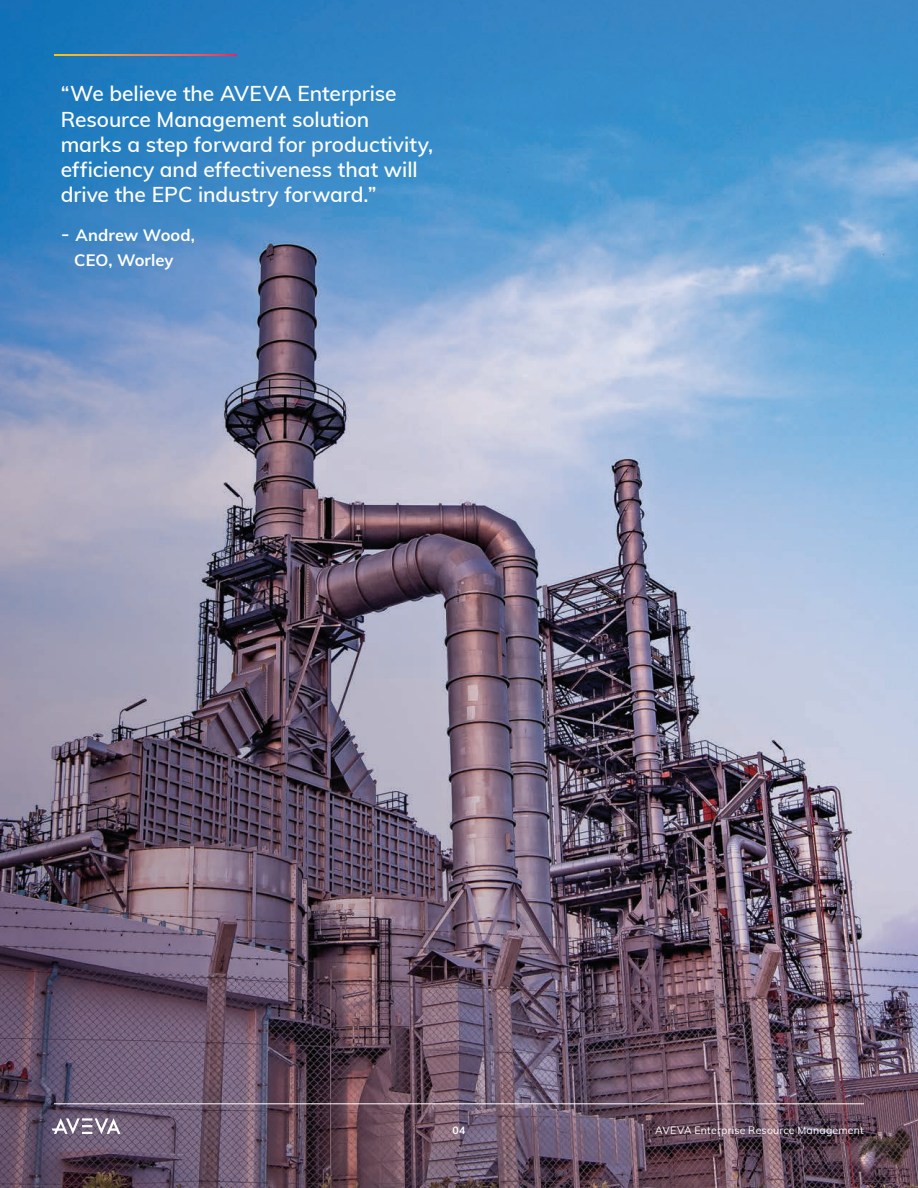
<style>
.page{position:relative;width:918px;height:1188px;background:#fff}
.page>*{position:absolute;margin:0;border:0;box-sizing:border-box;transform-origin:0 0}
.Pull_Quote_Author_Na{font:600 21px/25.2px "Muli";letter-spacing:-.005em;color:#fff}
.Pull_Quote_Author_Na-2{font:700 16.5px/25.2px "Muli";letter-spacing:.005em;color:#fff;text-align:center}
.Interior_Footer_Doc{font:10.5px "Muli";letter-spacing:.02em;color:#fff}
.Interior_Footer_Page{font:700 10.5px "Muli";color:#fff}
.s1{font-weight:600;font-size:21px}
</style>
<div class="page">
<img style="left:0;top:0;width:918px;height:1188px">
<svg style="left:54px;top:54px;width:183px;height:2px"></svg>
<hr style="left:54px;top:1104px;width:810px;height:1px;background:#fff">
<svg style="left:52px;top:1118px;width:68px;height:16px"></svg>
<p class="Pull_Quote_Author_Na" style="left:61px;top:80px;width:374px">“We believe the AVEVA Enterprise Resource Management solution marks a step forward for productivity, efficiency and effectiveness that will drive the EPC industry forward.”</p>
<p class="Pull_Quote_Author_Na-2" style="left:61px;top:221px;width:136px"><span class="s1">-</span> Andrew Wood,<br>CEO, Worley</p>
<p class="Interior_Footer_Page" style="left:453px;top:1123px;width:14px">04</p>
<p class="Interior_Footer_Doc" style="left:655px;top:1122px;width:210px">AVEVA Enterprise Resource Management</p>
</div>
